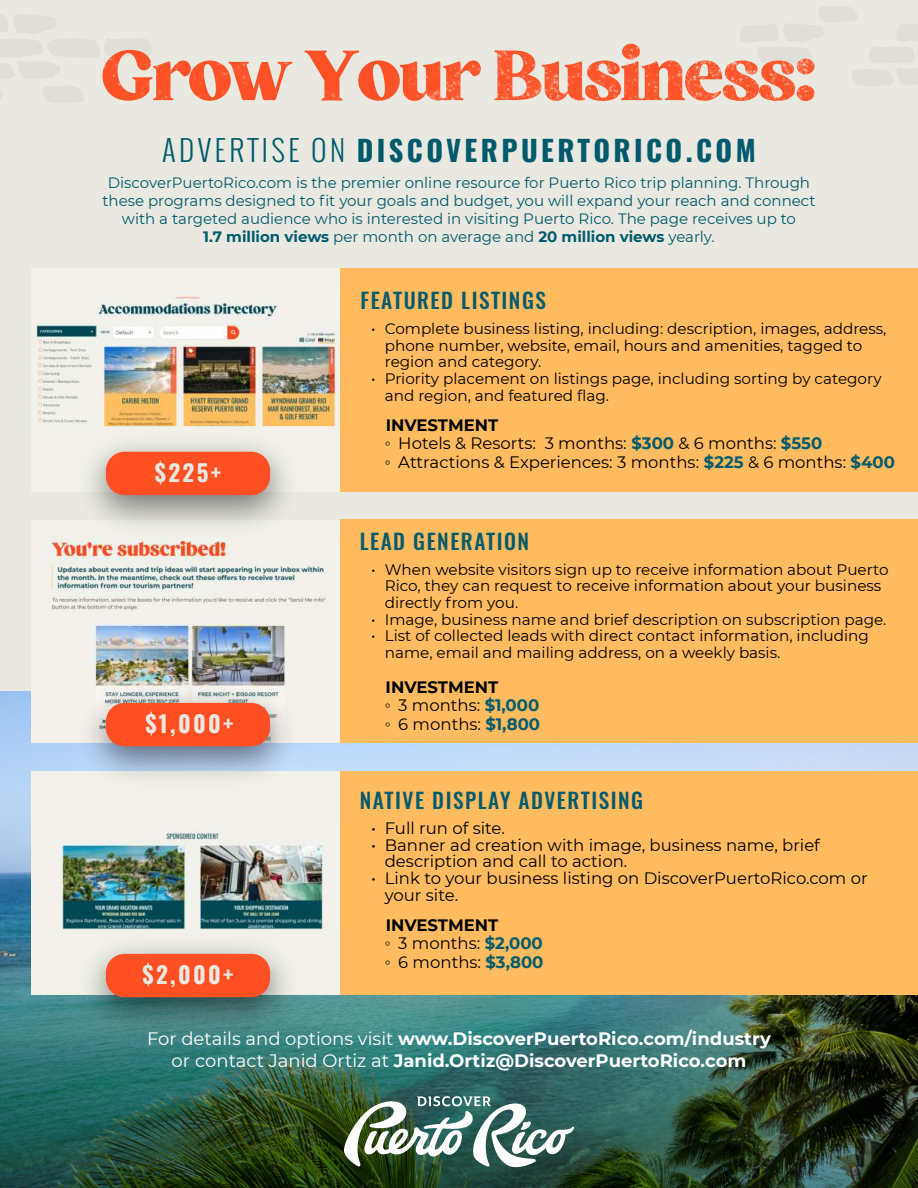
<style>
.page{position:relative;width:918px;height:1188px;background:#e9e8e1}
.page>*{position:absolute;margin:0;border:0;box-sizing:border-box;transform-origin:0 0}
.t1{font:94.5px "Briston";letter-spacing:-.02em;color:#ff4f23}
.t2{font:700 28.5px "Oswald";letter-spacing:.12em;color:#015a6b}
.t3{font:700 23.1px "Oswald";letter-spacing:.1em;color:#e9e8e1}
.t4{font:500 21.3px "Oswald";letter-spacing:.07em;color:#015a6b}
.t5{font:700 18px/21.6px "Montserrat";color:#fff;text-align:center}
.t6{font:16.5px/18.3px "Montserrat";color:#000}
.t7{font:15.15px "Montserrat";color:#000}
.t8{font:15px/18px "Montserrat";color:#015a6b;text-align:center}
.s1{font-weight:300}
.s2{font-weight:700}
.s3{font-family:"Times New Roman"}
.s4{font-weight:700;color:#015a6b}
.s5{font-weight:400}
</style>
<div class="page">
<img style="left:0;top:692px;width:918px;height:96px">
<img style="left:0;top:788px;width:918px;height:400px">
<svg style="left:343px;top:1096px;width:231px;height:73px;background:#6d897d"></svg>
<img style="left:31px;top:823px;width:309px;height:106px">
<div style="left:31px;top:929px;width:309px;height:65px;background:#f1f1ea"></div>
<div style="left:31px;top:771px;width:309px;height:52px;background:#f1f1ea"></div>
<img style="left:65px;top:924px;width:246px;height:125px">
<div style="left:106px;top:954px;width:164px;height:43px;background:#ff4f23;border-radius:19px"></div>
<div style="left:340px;top:771px;width:578px;height:223px;background:#ffbb60"></div>
<img style="left:31px;top:541px;width:310px;height:202px">
<img style="left:65px;top:673px;width:246px;height:125px">
<div style="left:106px;top:703px;width:164px;height:43px;background:#ff4f23;border-radius:19px"></div>
<div style="left:341px;top:520px;width:577px;height:223px;background:#ffbb60"></div>
<img style="left:31px;top:289px;width:309px;height:138px">
<img style="left:65px;top:422px;width:246px;height:125px">
<div style="left:106px;top:452px;width:164px;height:43px;background:#ff4f23;border-radius:19px"></div>
<div style="left:340px;top:268px;width:578px;height:224px;background:#ffbb60"></div>
<h1 class="t1" style="left:101px;top:12px;width:717px">Grow Your Business:</h1>
<h2 class="t2" style="left:162px;top:136px;width:595px"><span class="s1">ADVERTISE ON</span> DISCOVERPUERTORICO.COM</h2>
<p class="t8" style="left:102px;top:175px;width:715px">DiscoverPuertoRico.com is the premier online resource for Puerto Rico trip planning. Through these programs designed to fit your goals and budget, you will expand your reach and connect with a targeted audience who is interested in visiting Puerto Rico. The page receives up to<br><span class="s2">1.7 million views</span> per month on average and <span class="s2">20 million views</span> yearly.</p>
<h3 class="t3" style="left:155px;top:461px;width:68px">$225+</h3>
<h3 class="t3" style="left:145px;top:712px;width:90px">$1,000+</h3>
<h3 class="t3" style="left:143px;top:963px;width:92px">$2,000+</h3>
<h3 class="t4" style="left:360px;top:290px;width:187px">FEATURED LISTINGS</h3>
<p class="t7" style="left:371px;top:323px;width:517px">ï Complete business listing, including: description, images, address,</p>
<p class="t7" style="left:385px;top:339px;width:479px">phone number, website, email, hours and amenities, tagged to</p>
<p class="t7" style="left:385px;top:356px;width:158px">region and category.</p>
<p class="t7" style="left:371px;top:373px;width:512px">ï Priority placement on listings page, including sorting by category</p>
<p class="t7" style="left:385px;top:385px;width:226px">and region, and featured flag.</p>
<p class="t6" style="left:385px;top:417px;width:512px"><span class="s2">INVESTMENT<br></span><span class="s3">◦</span> Hotels &amp; Resorts: 3 months: <span class="s4">$300</span> &amp; 6 months: <span class="s4">$550<br></span><span class="s3">◦</span> Attractions &amp; Experiences: 3 months: <span class="s4">$225</span> &amp; 6 months: <span class="s4">$400</span></p>
<h3 class="t4" style="left:360px;top:530px;width:171px">LEAD GENERATION</h3>
<p class="t7" style="left:371px;top:563px;width:519px">ï When website visitors sign up to receive information about Puerto</p>
<p class="t7" style="left:385px;top:580px;width:498px">Rico, they can request to receive information about your business</p>
<p class="t7" style="left:385px;top:597px;width:135px">directly from you.</p>
<p class="t7" style="left:371px;top:613px;width:517px">ï Image, business name and brief description on subscription page.</p>
<p class="t7" style="left:371px;top:630px;width:499px">ï List of collected leads with direct contact information, including</p>
<p class="t7" style="left:385px;top:647px;width:397px">name, email and mailing address, on a weekly basis.</p>
<p class="t6" style="left:385px;top:679px;width:157px"><span class="s2">INVESTMENT<br></span><span class="s3">◦</span> 3 months: <span class="s4">$1,000 </span><span class="s3">◦</span> 6 months: <span class="s4">$1,800</span></p>
<h3 class="t4" style="left:360px;top:789px;width:285px">NATIVE DISPLAY ADVERTISING</h3>
<p class="t6" style="left:371px;top:820px;width:135px">ï Full run of site.</p>
<p class="t6" style="left:371px;top:837px;width:450px">ï Banner ad creation with image, business name, brief</p>
<p class="t6" style="left:385px;top:854px;width:244px">description and call to action.</p>
<p class="t6" style="left:371px;top:870px;width:498px">ï Link to your business listing on DiscoverPuertoRico.com or</p>
<p class="t6" style="left:385px;top:887px;width:75px">your site.</p>
<p class="t6" style="left:385px;top:918px;width:160px"><span class="s2">INVESTMENT<br></span><span class="s3">◦</span> 3 months: <span class="s4">$2,000 </span><span class="s3">◦</span> 6 months: <span class="s4">$3,800</span></p>
<p class="t5" style="left:147px;top:1029px;width:625px"><span class="s5">For details and options visit</span> www.DiscoverPuertoRico.com/industry <span class="s5">or contact Janid Ortiz at</span> Janid.Ortiz@DiscoverPuertoRico.com</p>
</div>
